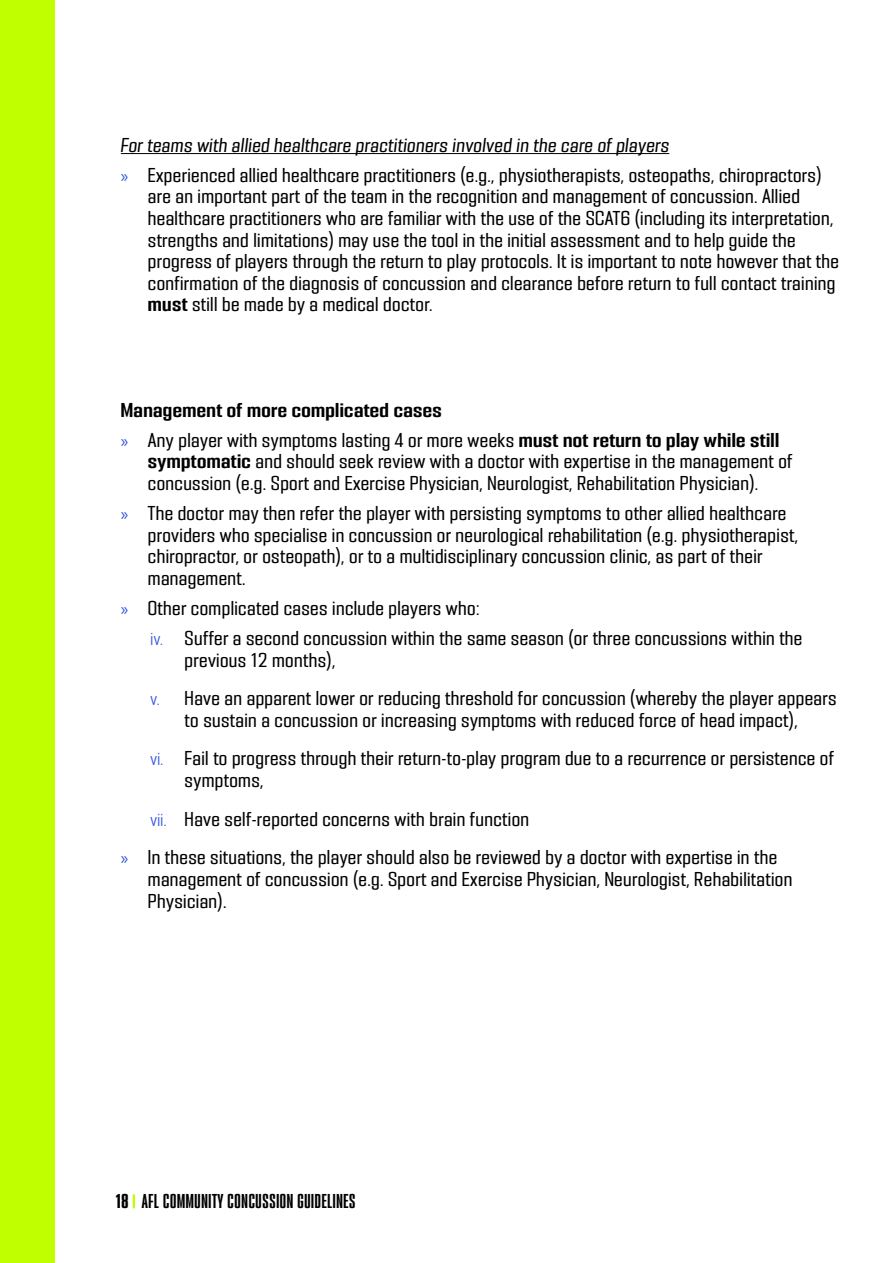
<style>
.page{position:relative;width:893px;height:1263px;background:#fff}
.page>*{position:absolute;margin:0;border:0;box-sizing:border-box;transform-origin:0 0}
.t1{font:18px/21.6px "PODIUM Sharp 4.7";letter-spacing:.02em;color:#000}
.t2{font:18px "PODIUM Sharp 4.7 italic";letter-spacing:.02em;color:#000}
.t3{font:18px "PODIUM Sharp 2.9";letter-spacing:.04em;color:#000}
.t4{font:18px "PODIUM Sharp 4.9";letter-spacing:.02em;color:#000}
.s1{font-family:"Myriad Pro";color:#2e52e0}
.s2{font-family:"PODIUM Sharp 4.9"}
.s3{font-family:"PODIUM Sharp 4.6";font-size:16.5px;color:#2e52e0}
.s4{font-family:"PODIUM Sharp 2.10"}
</style>
<div class="page">
<div style="left:0;top:0;width:54px;height:1263px;background:#c0ff00"></div>
<svg style="left:133px;top:1194px;width:2px;height:14px"></svg>
<hr style="left:121px;top:153px;width:548px;height:1px;background:#000">
<p class="t2" style="left:121px;top:133px;width:550px">For teams with allied healthcare practitioners involved in the care of players</p>
<p class="t1" style="left:148px;top:164px;width:693px;text-indent:-27px"><span class="s1">»</span> Experienced allied healthcare practitioners (e.g., physiotherapists, osteopaths, chiropractors) are an important part of the team in the recognition and management of concussion. Allied healthcare practitioners who are familiar with the use of the SCAT6 (including its interpretation, strengths and limitations) may use the tool in the initial assessment and to help guide the progress of players through the return to play protocols. It is important to note however that the confirmation of the diagnosis of concussion and clearance before return to full contact training <span class="s2">must</span> still be made by a medical doctor.</p>
<p class="t4" style="left:121px;top:398px;width:322px">Management of more complicated cases</p>
<p class="t1" style="left:148px;top:429px;width:646px;text-indent:-27px"><span class="s1">»</span> Any player with symptoms lasting 4 or more weeks <span class="s2">must not return to play while still symptomatic</span> and should seek review with a doctor with expertise in the management of concussion (e.g. Sport and Exercise Physician, Neurologist, Rehabilitation Physician).</p>
<p class="t1" style="left:148px;top:502px;width:652px;text-indent:-27px"><span class="s1">»</span> The doctor may then refer the player with persisting symptoms to other allied healthcare providers who specialise in concussion or neurological rehabilitation (e.g. physiotherapist, chiropractor, or osteopath), or to a multidisciplinary concussion clinic, as part of their management.</p>
<p class="t1" style="left:121px;top:597px;width:360px"><span class="s1">»</span> Other complicated cases include players who:</p>
<p class="t1" style="left:185px;top:627px;width:619px;text-indent:-34px"><span class="s3">iv.</span> Suffer a second concussion within the same season (or three concussions within the previous 12 months),</p>
<p class="t1" style="left:151px;top:687px;width:687px;text-align:center"><span class="s3">v.</span> Have an apparent lower or reducing threshold for concussion (whereby the player appears to sustain a concussion or increasing symptoms with reduced force of head impact),</p>
<p class="t1" style="left:185px;top:748px;width:651px;text-indent:-34px"><span class="s3">vi.</span> Fail to progress through their return-to-play program due to a recurrence or persistence of symptoms,</p>
<p class="t1" style="left:151px;top:808px;width:380px"><span class="s3">vii.</span> Have self-reported concerns with brain function</p>
<p class="t1" style="left:148px;top:846px;width:646px;text-indent:-27px"><span class="s1">»</span> In these situations, the player should also be reviewed by a doctor with expertise in the management of concussion (e.g. Sport and Exercise Physician, Neurologist, Rehabilitation<br>Physician).</p>
<p class="t3" style="left:116px;top:1190px;width:241px"><span class="s4">18</span> AFL COMMUNITY CONCUSSION GUIDELINES</p>
</div>
